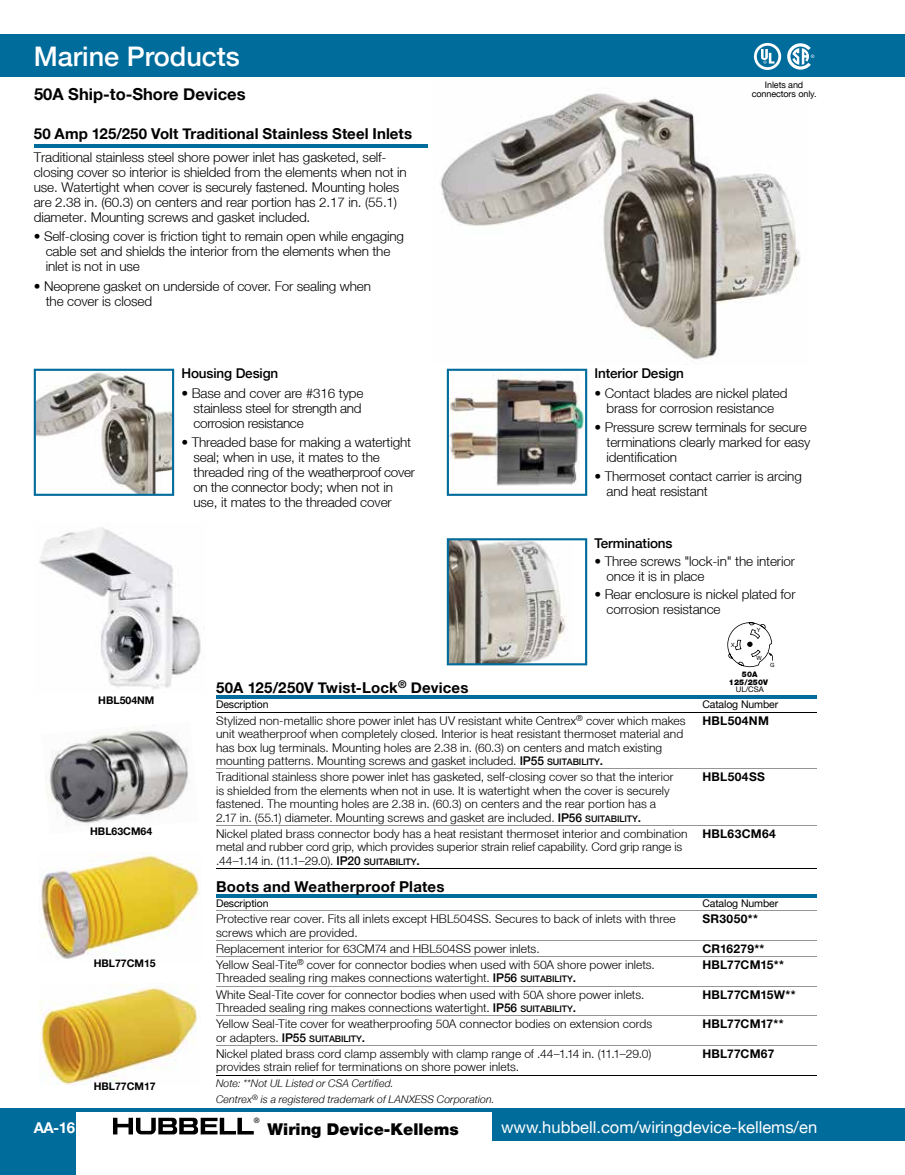
<style>
.page{position:relative;width:905px;height:1175px;background:#fff}
.page>*{position:absolute;margin:0;border:0;box-sizing:border-box;transform-origin:0 0}
.t1{font:500 27px "Helvetica Neue";color:#fff}
.t2{font:16.5px "Helvetica Neue";color:#fff}
.t3{font:700 16.5px "Helvetica Neue";color:#000}
.t4{font:900 16.2px "Helvetica Neue";color:#000}
.t5{font:700 15px "Helvetica Neue";letter-spacing:.01em;color:#000}
.t6{font:700 15px "Helvetica Neue";color:#fff}
.t7{font:300 13.5px/15px "Helvetica Neue";letter-spacing:-.01em;color:#000}
.t8{font:500 13.5px "Helvetica Neue";letter-spacing:-.01em;color:#000}
.t9{font:300 12px/13.5px "Helvetica Neue";letter-spacing:.005em;color:#000}
.t10{font:700 12px "Helvetica Neue";letter-spacing:.02em;color:#000}
.t11{font:italic 300 10.5px "Helvetica Neue";letter-spacing:.01em;color:#000}
.t12{font:10.5px "Helvetica Neue";letter-spacing:-.01em;color:#000}
.t13{font:700 10.5px "Helvetica Neue";color:#000}
.t14{font:9px/9px "Helvetica Neue";letter-spacing:-.01em;color:#000;text-align:center}
.t15{font:900 7.8px/7.6px "Helvetica Neue";color:#000;text-align:center}
.t16{font:7.8px "Helvetica Neue";color:#000}
.t17{font:7.35px "Helvetica Neue";color:#000}
.t18{font:5.85px "Helvetica Neue";color:#000}
.s1{font-weight:500}
.s2{font-weight:500;font-size:9px}
</style>
<div class="page">
<div style="left:0;top:1110px;width:75px;height:64px;background:#006c9c"></div>
<hr style="left:0;top:1108px;width:904px;height:4px;background:#006c9c">
<div style="left:0;top:34px;width:904px;height:43px;background:#006c9c"></div>
<div style="left:492px;top:1110px;width:412px;height:31px;background:#006c9c"></div>
<svg style="left:113px;top:1117px;width:141px;height:17px"></svg>
<img style="left:440px;top:93px;width:361px;height:267px">
<svg style="left:727px;top:622px;width:45px;height:45px"></svg>
<img style="left:39px;top:527px;width:162px;height:162px">
<img style="left:46px;top:728px;width:143px;height:96px">
<img style="left:40px;top:983px;width:157px;height:101px">
<img style="left:39px;top:852px;width:162px;height:107px">
<hr style="left:216px;top:712px;width:486px;height:1px;background:#000">
<hr style="left:702px;top:712px;width:115px;height:1px;background:#000">
<hr style="left:216px;top:768px;width:486px;height:1px;background:#939598">
<hr style="left:702px;top:768px;width:115px;height:1px;background:#939598">
<hr style="left:216px;top:825px;width:486px;height:1px;background:#939598">
<hr style="left:702px;top:825px;width:115px;height:1px;background:#939598">
<hr style="left:216px;top:910px;width:486px;height:1px;background:#939598">
<hr style="left:702px;top:910px;width:115px;height:1px;background:#939598">
<hr style="left:216px;top:940px;width:486px;height:1px;background:#939598">
<hr style="left:702px;top:940px;width:115px;height:1px;background:#939598">
<hr style="left:216px;top:956px;width:486px;height:1px;background:#939598">
<hr style="left:702px;top:956px;width:115px;height:1px;background:#939598">
<hr style="left:216px;top:985px;width:486px;height:1px;background:#939598">
<hr style="left:702px;top:985px;width:115px;height:1px;background:#939598">
<hr style="left:216px;top:1015px;width:486px;height:1px;background:#939598">
<hr style="left:702px;top:1015px;width:115px;height:1px;background:#939598">
<hr style="left:216px;top:1045px;width:486px;height:1px;background:#939598">
<hr style="left:702px;top:1045px;width:115px;height:1px;background:#939598">
<hr style="left:216px;top:1074px;width:486px;height:1px;background:#000">
<hr style="left:702px;top:1074px;width:115px;height:1px;background:#000">
<hr style="left:216px;top:868px;width:486px;height:1px;background:#000">
<hr style="left:702px;top:868px;width:115px;height:1px;background:#000">
<hr style="left:216px;top:695px;width:486px;height:3px;background:#006c9c">
<hr style="left:702px;top:695px;width:115px;height:3px;background:#006c9c">
<hr style="left:216px;top:894px;width:486px;height:3px;background:#006c9c">
<hr style="left:702px;top:894px;width:115px;height:3px;background:#006c9c">
<hr style="left:34px;top:144px;width:393px;height:3px;background:#006c9c">
<svg style="left:34px;top:369px;width:140px;height:127px"></svg>
<svg style="left:447px;top:538px;width:140px;height:127px"></svg>
<img style="left:447px;top:369px;width:140px;height:127px">
<svg style="left:787px;top:43px;width:27px;height:27px"></svg>
<svg style="left:754px;top:43px;width:27px;height:27px"></svg>
<h1 class="t1" style="left:34px;top:40px;width:208px">Marine Products</h1>
<h2 class="t3" style="left:34px;top:84px;width:213px">50A Ship-to-Shore Devices</h2>
<p class="t5" style="left:34px;top:124px;width:380px">50 Amp 125/250 Volt Traditional Stainless Steel Inlets</p>
<p class="t7" style="left:34px;top:149px;width:374px">Traditional stainless steel shore power inlet has gasketed, self&shy;closing cover so interior is shielded from the elements when not in use. Watertight when cover is securely fastened. Mounting holes are 2.38 in. (60.3) on centers and rear portion has 2.17 in. (55.1) diameter. Mounting screws and gasket included.</p>
<p class="t7" style="left:46px;top:229px;width:360px;text-indent:-12px">• Self-closing cover is friction tight to remain open while engaging cable set and shields the interior from the elements when the inlet is not in use</p>
<p class="t7" style="left:46px;top:278px;width:327px;text-indent:-12px">• Neoprene gasket on underside of cover. For sealing when the cover is closed</p>
<p class="t8" style="left:181px;top:365px;width:98px">Housing Design</p>
<p class="t7" style="left:193px;top:385px;width:171px;text-indent:-12px">• Base and cover are #316 type stainless steel for strength and corrosion resistance</p>
<p class="t7" style="left:193px;top:434px;width:223px;text-indent:-12px">• Threaded base for making a watertight seal; when in use, it mates to the threaded ring of the weatherproof cover on the connector body; when not in use, it mates to the threaded cover</p>
<p class="t14" style="left:751px;top:80px;width:66px">Inlets and connectors only.</p>
<p class="t8" style="left:594px;top:365px;width:91px">Interior Design</p>
<p class="t7" style="left:594px;top:385px;width:194px;text-align:center">• Contact blades are nickel plated brass for corrosion resistance</p>
<p class="t7" style="left:606px;top:419px;width:205px;text-indent:-12px">• Pressure screw terminals for secure terminations clearly marked for easy identification</p>
<p class="t7" style="left:606px;top:469px;width:197px;text-indent:-12px">• Thermoset contact carrier is arcing and heat resistant</p>
<p class="t8" style="left:594px;top:535px;width:80px">Terminations</p>
<p class="t7" style="left:606px;top:553px;width:190px;text-indent:-12px">• Three screws "lock-in" the interior once it is in place</p>
<p class="t7" style="left:606px;top:587px;width:190px;text-indent:-12px">• Rear enclosure is nickel plated for corrosion resistance</p>
<p class="t13" style="left:98px;top:694px;width:58px">HBL504NM</p>
<p class="t13" style="left:90px;top:824px;width:64px">HBL63CM64</p>
<p class="t13" style="left:94px;top:956px;width:64px">HBL77CM15</p>
<p class="t6" style="left:34px;top:1118px;width:43px">AA-16</p>
<p class="t13" style="left:94px;top:1080px;width:64px">HBL77CM17</p>
<p class="t18" style="left:756px;top:626px;width:5px">Y</p>
<p class="t15" style="left:729px;top:670px;width:41px">50A<br>125/250V</p>
<p class="t16" style="left:735px;top:685px;width:30px">UL/CSA</p>
<p class="t18" style="left:731px;top:641px;width:5px">X</p>
<p class="t18" style="left:756px;top:654px;width:7px">W</p>
<p class="t18" style="left:770px;top:661px;width:6px">G</p>
<p class="t5" style="left:216px;top:679px;width:254px">50A 125/250V Twist-Lock<sup>®</sup> Devices</p>
<p class="t12" style="left:216px;top:698px;width:54px">Description</p>
<p class="t12" style="left:702px;top:698px;width:77px">Catalog Number</p>
<p class="t9" style="left:216px;top:713px;width:471px">Stylized non-metallic shore power inlet has UV resistant white Centrex<sup>®</sup> cover which makes unit weatherproof when completely closed. Interior is heat resistant thermoset material and has box lug terminals. Mounting holes are 2.38 in. (60.3) on centers and match existing mounting patterns. Mounting screws and gasket included. <span class="s1">IP55</span> <span class="s2">SUITABILITY</span><span class="s1">.</span></p>
<p class="t10" style="left:702px;top:713px;width:68px">HBL504NM</p>
<p class="t9" style="left:216px;top:770px;width:459px">Traditional stainless shore power inlet has gasketed, self-closing cover so that the interior is shielded from the elements when not in use. It is watertight when the cover is securely fastened. The mounting holes are 2.38 in. (60.3) on centers and the rear portion has a 2.17 in. (55.1) diameter. Mounting screws and gasket are included. <span class="s1">IP56</span> <span class="s2">SUITABILITY</span><span class="s1">.</span></p>
<p class="t10" style="left:702px;top:769px;width:64px">HBL504SS</p>
<p class="t9" style="left:216px;top:826px;width:473px">Nickel plated brass connector body has a heat resistant thermoset interior and combination metal and rubber cord grip, which provides superior strain relief capability. Cord grip range is .44–1.14 in. (11.1–29.0). <span class="s1">IP20</span> <span class="s2">SUITABILITY</span><span class="s1">.</span></p>
<p class="t10" style="left:702px;top:826px;width:75px">HBL63CM64</p>
<p class="t5" style="left:216px;top:877px;width:230px">Boots and Weatherproof Plates</p>
<p class="t12" style="left:216px;top:897px;width:54px">Description</p>
<p class="t12" style="left:702px;top:897px;width:77px">Catalog Number</p>
<p class="t9" style="left:216px;top:911px;width:461px">Protective rear cover. Fits all inlets except HBL504SS. Secures to back of inlets with three screws which are provided.</p>
<p class="t10" style="left:702px;top:911px;width:57px">SR3050**</p>
<p class="t9" style="left:216px;top:941px;width:325px">Replacement interior for 63CM74 and HBL504SS power inlets.</p>
<p class="t10" style="left:702px;top:941px;width:64px">CR16279**</p>
<p class="t9" style="left:216px;top:957px;width:440px">Yellow Seal-Tite<sup>®</sup> cover for connector bodies when used with 50A shore power inlets.<br>Threaded sealing ring makes connections watertight. <span class="s1">IP56</span> <span class="s2">SUITABILITY</span><span class="s1">.</span></p>
<p class="t10" style="left:702px;top:957px;width:83px">HBL77CM15**</p>
<p class="t9" style="left:216px;top:987px;width:430px">White Seal-Tite cover for connector bodies when used with 50A shore power inlets.<br>Threaded sealing ring makes connections watertight. <span class="s1">IP56</span> <span class="s2">SUITABILITY</span><span class="s1">.</span></p>
<p class="t10" style="left:702px;top:986px;width:95px">HBL77CM15W**</p>
<p class="t9" style="left:216px;top:1017px;width:437px">Yellow Seal-Tite cover for weatherproofing 50A connector bodies on extension cords or adapters. <span class="s1">IP55</span> <span class="s2">SUITABILITY</span><span class="s1">.</span></p>
<p class="t10" style="left:702px;top:1016px;width:83px">HBL77CM17**</p>
<p class="t9" style="left:216px;top:1046px;width:437px">Nickel plated brass cord clamp assembly with clamp range of .44–1.14 in. (11.1–29.0) provides strain relief for terminations on shore power inlets.</p>
<p class="t10" style="left:702px;top:1046px;width:74px">HBL77CM67</p>
<p class="t11" style="left:216px;top:1077px;width:179px">Note: **Not UL Listed or CSA Certified.</p>
<p class="t11" style="left:216px;top:1093px;width:280px">Centrex<sup>®</sup> is a registered trademark of LANXESS Corporation.</p>
<p class="t17" style="left:254px;top:1116px;width:7px">®</p>
<h3 class="t4" style="left:268px;top:1119px;width:192px">Wiring Device-Kellems</h3>
<h2 class="t2" style="left:501px;top:1117px;width:317px">www.hubbell.com/wiringdevice-kellems/en</h2>
</div>
